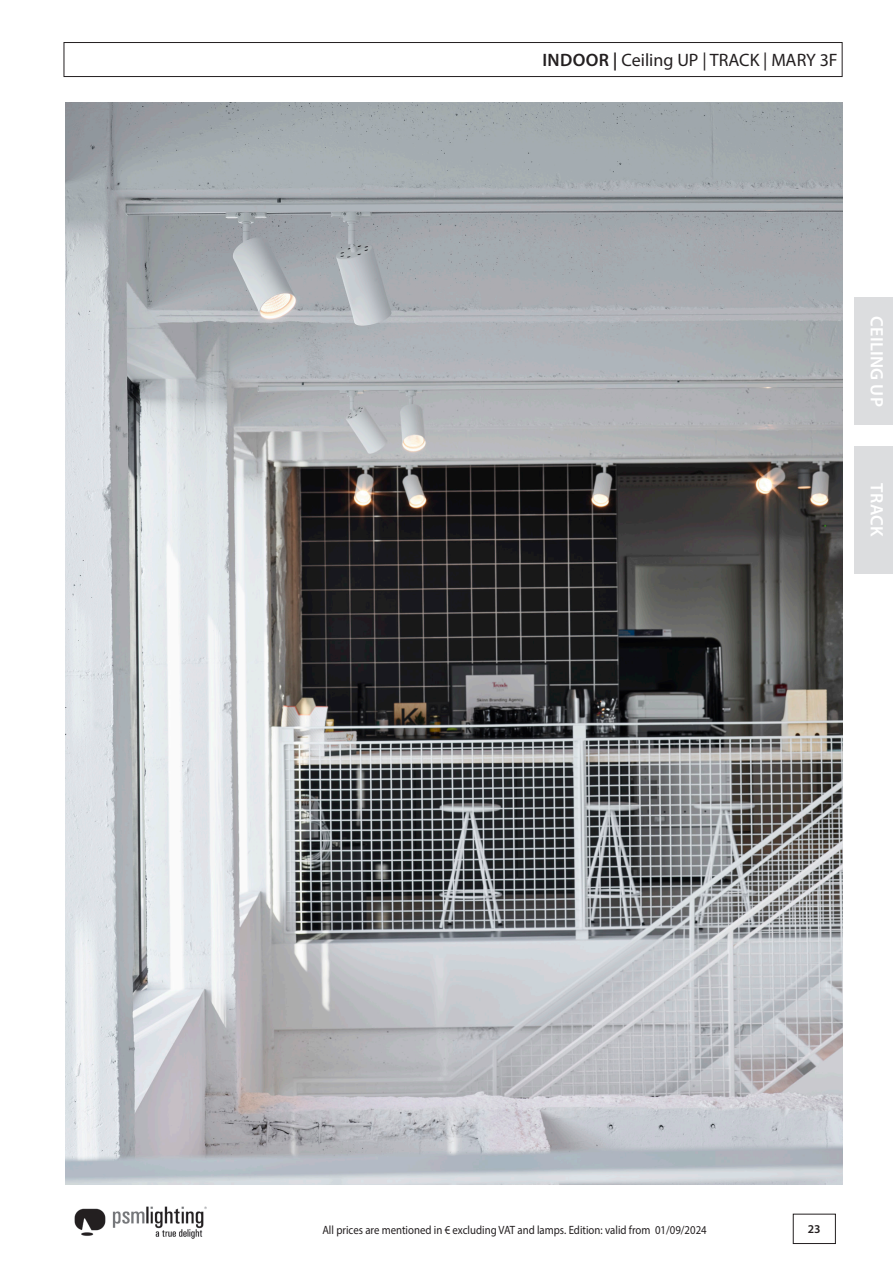
<style>
.page{position:relative;width:893px;height:1263px;background:#fff}
.page>*{position:absolute;margin:0;border:0;box-sizing:border-box;transform-origin:0 0}
.header_rechts{font:18px "Myriad Pro";color:#231f20}
.header_midden{font:600 18px "Myriad Pro";letter-spacing:.015em;color:#fff}
.omschrijving{font:12px "Myriad Pro";color:#231f20;scale:.9 1}
.t1{font:600 12px "Myriad Pro";color:#231f20}
.s1{font-weight:600}
</style>
<div class="page">
<div style="left:793px;top:1214px;width:43px;height:30px;border:1px solid #231f20"></div>
<img style="left:74px;top:1206px;width:133px;height:33px">
<div style="left:64px;top:42px;width:778px;height:35px;border:1px solid #231f20"></div>
<div style="left:855px;top:298px;width:38px;height:127px;background:#dcdddf"></div>
<div style="left:855px;top:446px;width:38px;height:128px;background:#dcdddf"></div>
<img style="left:66px;top:102px;width:776px;height:1083px">
<p class="header_rechts" style="left:543px;top:49px;width:297px"><span class="s1">INDOOR |</span> Ceiling UP | TRACK | MARY 3F</p>
<p class="header_midden" style="left:887px;top:316px;width:92px;rotate:90deg">CEILING UP</p>
<p class="header_midden" style="left:887px;top:483px;width:55px;rotate:90deg">TRACK</p>
<p class="omschrijving" style="left:322px;top:1223px;width:429px">All prices are mentioned in € excluding VAT and lamps. Edition: valid from 01/09/2024</p>
<p class="t1" style="left:808px;top:1223px;width:14px">23</p>
</div>
